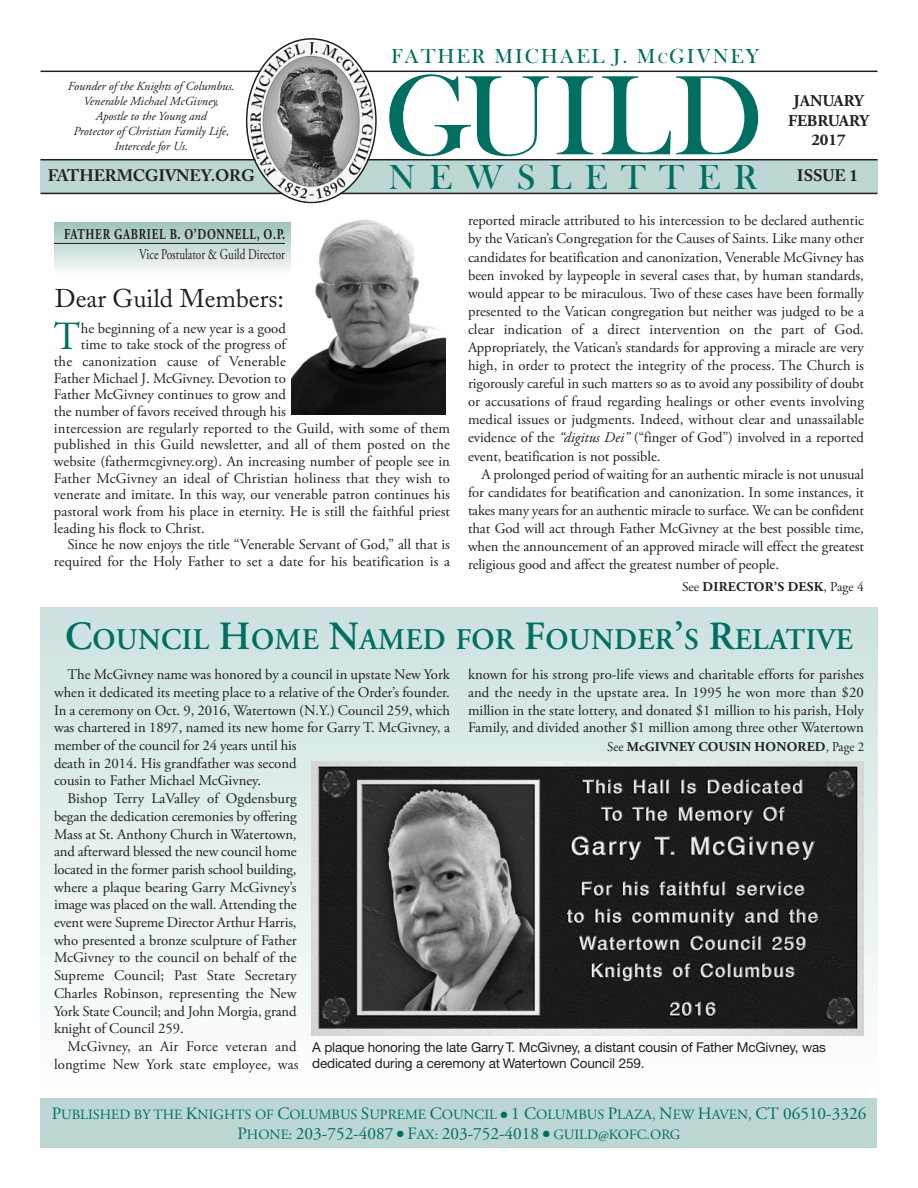
<style>
.page{position:relative;width:918px;height:1188px;background:#fff}
.page>*{position:absolute;margin:0;border:0;box-sizing:border-box;transform-origin:0 0}
.t1{font:117px "Bask Old Face";letter-spacing:.025em;color:#006e60}
.t2{font:39.9px "Adobe Garamond Pro";color:#006e60}
.t3{font:36px "Bask Old Face";letter-spacing:.38em;color:#006e60}
.t4{font:600 30px "Adobe Garamond Pro";letter-spacing:.015em;color:#006e60}
.t5{font:25.5px "Adobe Caslon";color:#231f20}
.t6{font:21px "Bask Old Face";letter-spacing:.095em;color:#006e60}
.t7{font:17.25px "Adobe Garamond Pro";color:#006e60}
.t8{font:700 16.5px "Adobe Caslon Pro";letter-spacing:-.01em;color:#231f20}
.t9{font:700 16.5px "Adobe Garamond Pro";color:#231f20}
.t10{font:700 15px "Adobe Garamond Pro";letter-spacing:.065em;color:#231f20;scale:.75 1}
.t11{font:15px "Adobe Garamond Pro";color:#231f20;scale:.75 1}
.t12{font:14.7px/17.7px "Adobe Garamond Pro";color:#231f20;text-align:justify}
.t13{font:14.1px "Adobe Garamond Pro";color:#006e60}
.t14{font:13.5px/16.2px "Helvetica Neue CE";letter-spacing:-.01em;color:#231f20}
.t15{font:700 13.5px "Adobe Garamond Pro";letter-spacing:.015em;color:#231f20}
.t16{font:italic 12.3px/15px "Adobe Garamond Pro";color:#231f20;text-align:center}
.s1{font-size:15px}
.s2{font-style:italic}
.s3{font-weight:400}
.s4{font-size:40.05px}
.s5{font-size:17.25px}
.s6{font-size:14.1px}
</style>
<div class="page">
<div style="left:40px;top:160px;width:838px;height:33px;background:#bbd6d3"></div>
<div style="left:40px;top:1098px;width:837px;height:50px;background:#bbd6d3"></div>
<hr style="left:40px;top:71px;width:838px;height:1px;background:#231f20">
<hr style="left:40px;top:159px;width:838px;height:1px;background:#231f20">
<div style="left:40px;top:607px;width:837px;height:483px;background:linear-gradient(to bottom,#cbe1df,#fdfefe)"></div>
<hr style="left:40px;top:193px;width:838px;height:1px;background:#231f20">
<hr style="left:54px;top:243px;width:231px;height:1px;background:#231f20">
<img style="left:292px;top:219px;width:154px;height:195px">
<img style="left:312px;top:762px;width:552px;height:273px">
<svg style="left:246px;top:38px;width:131px;height:165px"></svg>
<img style="left:249px;top:42px;width:125px;height:159px;border-radius:50%">
<p class="t16" style="left:68px;top:80px;width:168px">Founder of the Knights of Columbus.<br>Venerable Michael McGivney,<br>Apostle to the Young and</p>
<p class="t16" style="left:73px;top:125px;width:157px">Protector of Christian Family Life,</p>
<p class="t16" style="left:114px;top:140px;width:75px">Intercede for Us.</p>
<p class="t8" style="left:48px;top:166px;width:209px">FATHERMCGIVNEY.ORG</p>
<p class="t6" style="left:391px;top:44px;width:370px">FATHER MICHAEL J. M<span class="s1">C</span>GIVNEY</p>
<p class="t1" style="left:384px;top:45px;width:381px">GUILD</p>
<p class="t3" style="left:388px;top:155px;width:370px">NEWSLETTER</p>
<p class="t9" style="left:793px;top:95px;width:72px">JANUARY</p>
<p class="t9" style="left:788px;top:114px;width:82px">FEBRUARY</p>
<p class="t9" style="left:811px;top:134px;width:36px">2017</p>
<p class="t8" style="left:797px;top:166px;width:62px">ISSUE 1</p>
<p class="t10" style="left:64px;top:229px;width:296px">FATHER GABRIEL B. O’DONNELL, O.P.</p>
<p class="t11" style="left:139px;top:248px;width:196px">Vice Postulator &amp; Guild Director</p>
<p class="t5" style="left:55px;top:288px;width:231px">Dear Guild Members:</p>
<p class="t2" style="left:54px;top:321px;width:28px">T</p>
<p class="t12" style="left:81px;top:321px;width:206px">he beginning of a new year is a good</p>
<p class="t12" style="left:81px;top:337px;width:206px">time to take stock of the progress of</p>
<p class="t12" style="left:54px;top:354px;width:233px">the canonization cause of Venerable</p>
<p class="t12" style="left:54px;top:371px;width:233px">Father Michael J. McGivney. Devotion to</p>
<p class="t12" style="left:54px;top:387px;width:233px">Father McGivney continues to grow and</p>
<p class="t12" style="left:54px;top:404px;width:233px">the number of favors received through his</p>
<p class="t12" style="left:54px;top:421px;width:398px">intercession are regularly reported to the Guild, with some of them</p>
<p class="t12" style="left:54px;top:437px;width:397px">published in this Guild newsletter, and all of them posted on the</p>
<p class="t12" style="left:54px;top:454px;width:397px">website (fathermcgivney.org). An increasing number of people see in</p>
<p class="t12" style="left:54px;top:470px;width:397px">Father McGivney an ideal of Christian holiness that they wish to</p>
<p class="t12" style="left:54px;top:487px;width:397px">venerate and imitate. In this way, our venerable patron continues his</p>
<p class="t12" style="left:54px;top:504px;width:397px">pastoral work from his place in eternity. He is still the faithful priest</p>
<p class="t12" style="left:54px;top:520px;width:152px">leading his flock to Christ.</p>
<p class="t12" style="left:54px;top:538px;width:397px;line-height:16.6px;text-align:right">Since he now enjoys the title “Venerable Servant of God,” all that is required for the Holy Father to set a date for his beatification is a</p>
<p class="t12" style="left:468px;top:213px;width:398px;line-height:18.1px">reported miracle attributed to his intercession to be declared authentic by the Vatican’s Congregation for the Causes of Saints. Like many other candidates for beatification and canonization, Venerable McGivney has been invoked by laypeople in several cases that, by human standards, would appear to be miraculous. Two of these cases have been formally presented to the Vatican congregation but neither was judged to be a clear indication of a direct intervention on the part of God.<br>Appropriately, the Vatican’s standards for approving a miracle are very high, in order to protect the integrity of the process. The Church is rigorously careful in such matters so as to avoid any possibility of doubt or accusations of fraud regarding healings or other events involving medical issues or judgments. Indeed, without clear and unassailable evidence of the <span class="s2">“digitus Dei”</span> (“finger of God”) involved in a reported event, beatification is not possible.</p>
<p class="t12" style="left:468px;top:466px;width:398px;line-height:18.1px;text-indent:14px">A prolonged period of waiting for an authentic miracle is not unusual for candidates for beatification and canonization. In some instances, it takes many years for an authentic miracle to surface. We can be confident that God will act through Father McGivney at the best possible time, when the announcement of an approved miracle will effect the greatest religious good and affect the greatest number of people.</p>
<p class="t15" style="left:682px;top:581px;width:183px"><span class="s3">See</span> DIRECTOR’S DESK<span class="s3">, Page 4</span></p>
<p class="t4" style="left:65px;top:621px;width:789px"><span class="s4">C</span>OUNCIL <span class="s4">H</span>OME <span class="s4">N</span>AMED FOR <span class="s4">F</span>OUNDER<span class="s4">’</span>S <span class="s4">R</span>ELATIVE</p>
<p class="t12" style="left:54px;top:667px;width:397px;text-align:left;text-indent:14px">The McGivney name was honored by a council in upstate New York when it dedicated its meeting place to a relative of the Order’s founder.<br>In a ceremony on Oct. 9, 2016, Watertown (N.Y.) Council 259, which was chartered in 1897, named its new home for Garry T. McGivney, a member of the council for 24 years until his<br>death in 2014. His grandfather was second<br>cousin to Father Michael McGivney.</p>
<p class="t12" style="left:54px;top:791px;width:244px;text-indent:14px">Bishop Terry LaValley of Ogdensburg began the dedication ceremonies by offering Mass at St. Anthony Church in Watertown, and afterward blessed the new council home located in the former parish school building, where a plaque bearing Garry McGivney’s image was placed on the wall. Attending the event were Supreme Director Arthur Harris, who presented a bronze sculpture of Father McGivney to the council on behalf of the Supreme Council; Past State Secretary Charles Robinson, representing the New York State Council; and John Morgia, grand knight of Council 259.</p>
<p class="t12" style="left:54px;top:1039px;width:246px;text-align:right">McGivney, an Air Force veteran and longtime New York state employee, was</p>
<p class="t12" style="left:468px;top:667px;width:397px">known for his strong pro-life views and charitable efforts for parishes and the needy in the upstate area. In 1995 he won more than $20 million in the state lottery, and donated $1 million to his parish, Holy Family, and divided another $1 million among three other Watertown</p>
<p class="t15" style="left:607px;top:741px;width:258px"><span class="s3">See</span> McGIVNEY COUSIN HONORED<span class="s3">, Page 2</span></p>
<p class="t14" style="left:312px;top:1040px;width:515px">A plaque honoring the late Garry T. McGivney, a distant cousin of Father McGivney, was dedicated during a ceremony at Watertown Council 259.</p>
<p class="t13" style="left:52px;top:1109px;width:816px"><span class="s5">P</span>UBLISHED BY THE <span class="s5">K</span>NIGHTS OF <span class="s5">C</span>OLUMBUS <span class="s5">S</span>UPREME <span class="s5">C</span>OUNCIL ● <span class="s5">1 C</span>OLUMBUS <span class="s5">P</span>LAZA, <span class="s5">N</span>EW <span class="s5">H</span>AVEN, <span class="s5">CT 06510-3326</span></p>
<p class="t7" style="left:238px;top:1126px;width:444px">P<span class="s6">HONE:</span> 203-752-4087 ● F<span class="s6">AX:</span> 203-752-4018 ● <span class="s6">GUILD@KOFC.ORG</span></p>
</div>
